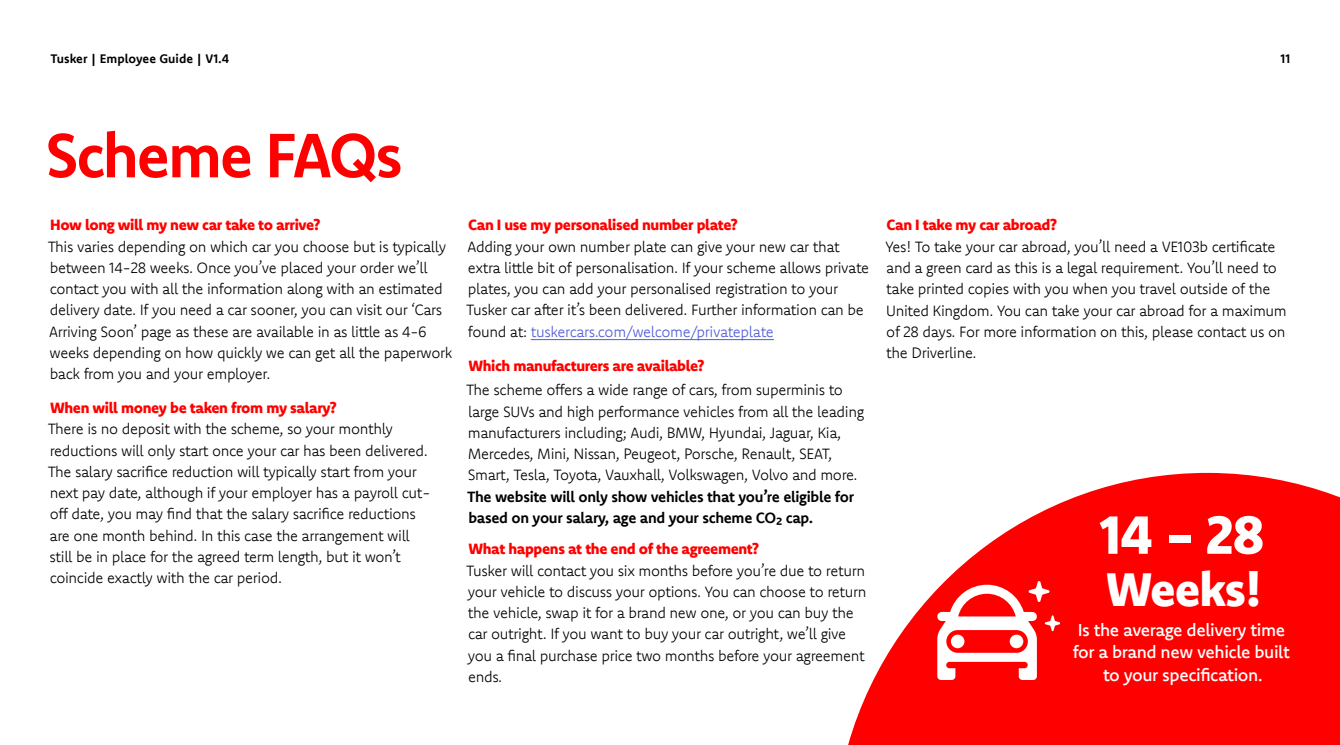
<style>
.page{position:relative;width:1340px;height:745px;background:#fff}
.page>*{position:absolute;margin:0;border:0;box-sizing:border-box;transform-origin:0 0}
.t1{font:700 62.5px "Komet";letter-spacing:-.04em;color:#f00}
.t2{font:800 53.75px "Komet";color:#fff}
.t3{font:800 47.5px "Komet";letter-spacing:-.03em;color:#fff}
.t4{font:500 17.5px/22.5px "Komet";letter-spacing:-.025em;color:#fff;text-align:center}
.t5{font:300 15px/21.2px "Komet";letter-spacing:-.025em;color:#000}
.t6{font:800 15px "Komet";letter-spacing:-.025em;color:#f00}
.t7{font:700 15px/21.2px "Komet";letter-spacing:-.02em;color:#000}
.t8{font:700 12.5px "Komet";color:#000}
.s1{color:#4f5cd6}
</style>
<div class="page">
<svg style="left:848px;top:472px;width:491px;height:272px;fill:#f00"></svg>
<hr style="left:531px;top:339px;width:243px;height:1px;background:#4f5cd6">
<svg style="left:936px;top:580px;width:123px;height:99px"></svg>
<p class="t8" style="left:50px;top:51px;width:180px">Tusker | Employee Guide | V1.4</p>
<p class="t8" style="left:1280px;top:51px;width:11px">11</p>
<h1 class="t1" style="left:45px;top:115px;width:359px">Scheme FAQs</h1>
<p class="t6" style="left:50px;top:215px;width:272px">How long will my new car take to arrive?</p>
<p class="t5" style="left:48px;top:235px;width:406px">This varies depending on which car you choose but is typically between 14-28 weeks. Once you’ve placed your order we’ll contact you with all the information along with an estimated delivery date. If you need a car sooner, you can visit our ‘Cars Arriving Soonʼ page as these are available in as little as 4-6 weeks depending on how quickly we can get all the paperwork back from you and your employer.</p>
<p class="t6" style="left:50px;top:398px;width:288px">When will money be taken from my salary?</p>
<p class="t5" style="left:48px;top:418px;width:384px">There is no deposit with the scheme, so your monthly reductions will only start once your car has been delivered.<br>The salary sacrifice reduction will typically start from your next pay date, although if your employer has a payroll cut&shy;off date, you may find that the salary sacrifice reductions are one month behind. In this case the arrangement will still be in place for the agreed term length, but it won’t coincide exactly with the car period.</p>
<p class="t6" style="left:468px;top:215px;width:271px">Can I use my personalised number plate?</p>
<p class="t5" style="left:466px;top:235px;width:404px">Adding your own number plate can give your new car that extra little bit of personalisation. If your scheme allows private plates, you can add your personalised registration to your Tusker car after it’s been delivered. Further information can be found at: <span class="s1">tuskercars.com/welcome/privateplate</span></p>
<p class="t6" style="left:468px;top:355px;width:238px">Which manufacturers are available?</p>
<p class="t5" style="left:466px;top:379px;width:399px">The scheme offers a wide range of cars, from superminis to large SUVs and high performance vehicles from all the leading manufacturers including; Audi, BMW, Hyundai, Jaguar, Kia, Mercedes, Mini, Nissan, Peugeot, Porsche, Renault, SEAT, Smart, Tesla, Toyota, Vauxhall, Volkswagen, Volvo and more.</p>
<p class="t7" style="left:467px;top:485px;width:388px">The website will only show vehicles that you’re eligible for based on your salary, age and your scheme CO₂ cap.</p>
<p class="t6" style="left:468px;top:539px;width:292px">What happens at the end of the agreement?</p>
<p class="t5" style="left:466px;top:559px;width:402px">Tusker will contact you six months before youʼre due to return your vehicle to discuss your options. You can choose to return the vehicle, swap it for a brand new one, or you can buy the car outright. If you want to buy your car outright, weʼll give you a final purchase price two months before your agreement ends.</p>
<p class="t6" style="left:886px;top:215px;width:172px">Can I take my car abroad?</p>
<p class="t5" style="left:885px;top:235px;width:403px">Yes! To take your car abroad, you’ll need a VE103b certificate and a green card as this is a legal requirement. You’ll need to take printed copies with you when you travel outside of the United Kingdom. You can take your car abroad for a maximum of 28 days. For more information on this, please contact us on the Driverline.</p>
<h2 class="t2" style="left:1099px;top:499px;width:167px">14 - 28</h2>
<h3 class="t3" style="left:1105px;top:558px;width:157px">Weeks!</h3>
<p class="t4" style="left:1072px;top:617px;width:218px">Is the average delivery time for a brand new vehicle built to your specification.</p>
</div>
